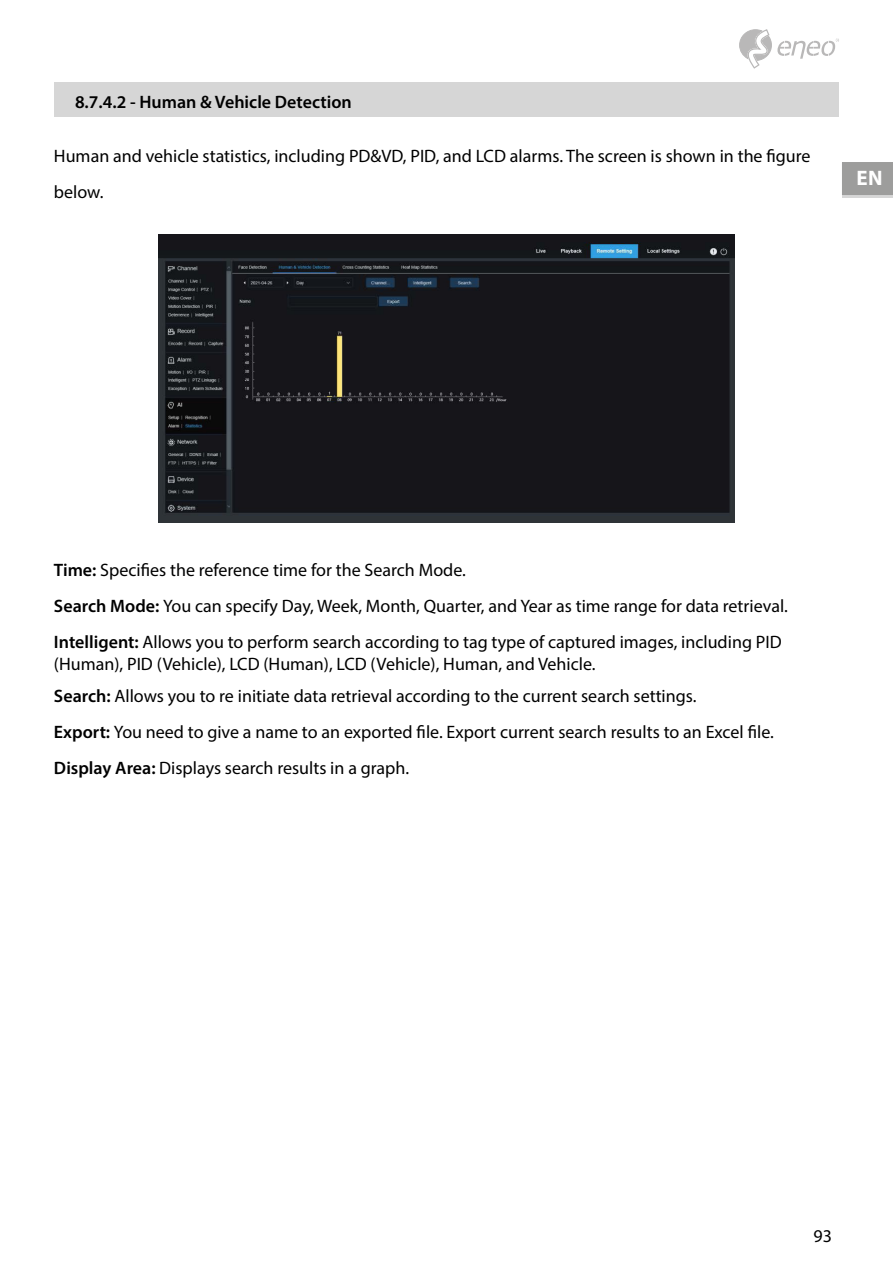
<style>
.page{position:relative;width:893px;height:1263px;background:#fff}
.page>*{position:absolute;margin:0;border:0;box-sizing:border-box;transform-origin:0 0}
.t1{font:700 21px "Myriad Pro";color:#fff}
.t2{font:18px/36px "Myriad Pro";color:#000}
.t3{font:600 18px "Myriad Pro";color:#000}
.s1{font-weight:600}
</style>
<div class="page">
<svg style="left:739px;top:29px;width:100px;height:40px"></svg>
<div style="left:842px;top:166px;width:51px;height:32px;background:#d6d6d6"></div>
<div style="left:842px;top:162px;width:51px;height:33px;background:#9d9d9c"></div>
<div style="left:54px;top:82px;width:785px;height:35px;background:#d6d6d6"></div>
<img style="left:159px;top:234px;width:575px;height:288px">
<p class="t3" style="left:75px;top:91px;width:278px">8.7.4.2 - Human &amp; Vehicle Detection</p>
<p class="t2" style="left:54px;top:138px;width:758px">Human and vehicle statistics, including PD&amp;VD, PID, and LCD alarms. The screen is shown in the figure below.</p>
<p class="t1" style="left:856px;top:164px;width:28px">EN</p>
<p class="t2" style="left:54px;top:552px;width:735px"><span class="s1">Time:</span> Specifies the reference time for the Search Mode.<br><span class="s1">Search Mode:</span> You can specify Day, Week, Month, Quarter, and Year as time range for data retrieval.<br><span class="s1">Intelligent:</span> Allows you to perform search according to tag type of captured images, including PID</p>
<p class="t2" style="left:54px;top:647px;width:644px;line-height:32.4px">(Human), PID (Vehicle), LCD (Human), LCD (Vehicle), Human, and Vehicle.<br><span class="s1">Search:</span> Allows you to re initiate data retrieval according to the current search settings.</p>
<p class="t2" style="left:54px;top:714px;width:721px"><span class="s1">Export:</span> You need to give a name to an exported file. Export current search results to an Excel file.<br><span class="s1">Display Area:</span> Displays search results in a graph.</p>
<p class="t2" style="left:813px;top:1218px;width:20px">93</p>
</div>
